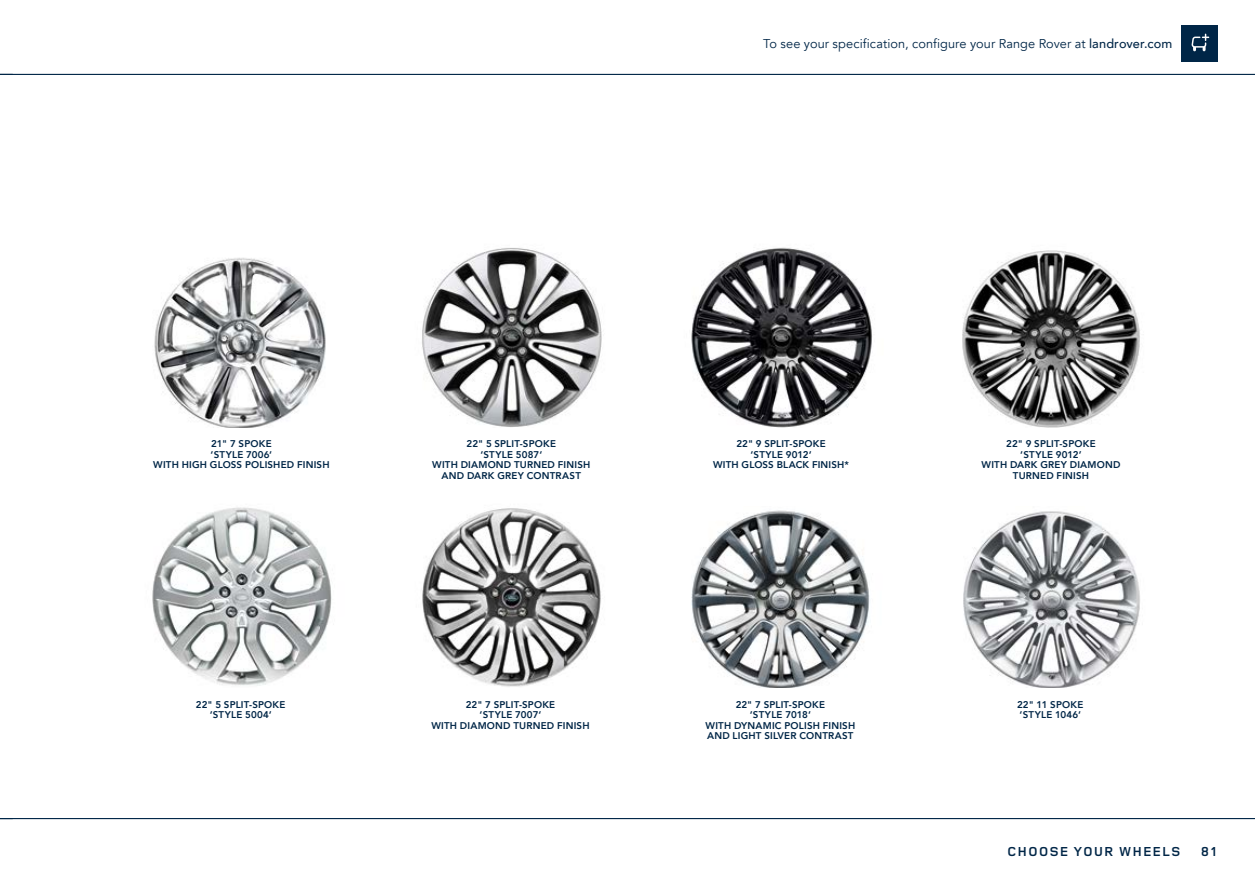
<style>
.page{position:relative;width:1255px;height:893px;background:#fff}
.page>*{position:absolute;margin:0;border:0;box-sizing:border-box;transform-origin:0 0}
.t1{font:700 13.5px "Land Rover Wide";letter-spacing:.015em;color:#002647}
.t2{font:12.75px "Avenir LT Com";letter-spacing:.01em;color:#002647}
.t3{font:800 9.75px/10.5px "Avenir LT Com";letter-spacing:.02em;color:#002647;text-align:center}
.s1{font-weight:500}
</style>
<div class="page">
<img style="left:154px;top:258px;width:172px;height:170px">
<img style="left:422px;top:248px;width:180px;height:179px">
<img style="left:422px;top:508px;width:179px;height:179px">
<img style="left:152px;top:507px;width:180px;height:179px">
<img style="left:691px;top:510px;width:179px;height:178px">
<img style="left:963px;top:511px;width:177px;height:177px">
<img style="left:962px;top:250px;width:178px;height:177px">
<img style="left:691px;top:247px;width:181px;height:180px">
<div style="left:1181px;top:25px;width:36px;height:37px;background:#002647"></div>
<svg style="left:1191px;top:34px;width:18px;height:17px"></svg>
<hr style="left:0;top:74px;width:1254px;height:1px;background:#002647">
<hr style="left:0;top:818px;width:1254px;height:1px;background:#002647">
<h2 class="t2" style="left:763px;top:36px;width:411px">To see your specification, configure your Range Rover at <span class="s1">landrover.com</span></h2>
<p class="t3" style="left:153px;top:439px;width:178px">21" 7 SPOKE<br>‘STYLE 7006‘<br>WITH HIGH GLOSS POLISHED FINISH</p>
<p class="t3" style="left:432px;top:439px;width:160px">22" 5 SPLIT-SPOKE<br>‘STYLE 5087‘<br>WITH DIAMOND TURNED FINISH<br>AND DARK GREY CONTRAST</p>
<p class="t3" style="left:713px;top:439px;width:137px">22" 9 SPLIT-SPOKE<br>‘STYLE 9012‘<br>WITH GLOSS BLACK FINISH*</p>
<p class="t3" style="left:981px;top:439px;width:140px">22" 9 SPLIT-SPOKE<br>‘STYLE 9012’<br>WITH DARK GREY DIAMOND<br>TURNED FINISH</p>
<p class="t3" style="left:196px;top:699px;width:91px">22" 5 SPLIT-SPOKE ‘STYLE 5004‘</p>
<p class="t3" style="left:431px;top:699px;width:160px">22" 7 SPLIT-SPOKE<br>‘STYLE 7007‘<br>WITH DIAMOND TURNED FINISH</p>
<p class="t3" style="left:705px;top:699px;width:151px">22" 7 SPLIT-SPOKE<br>‘STYLE 7018‘<br>WITH DYNAMIC POLISH FINISH<br>AND LIGHT SILVER CONTRAST</p>
<p class="t3" style="left:1017px;top:699px;width:68px;text-align:left">22" 11 SPOKE ‘STYLE 1046‘</p>
<h1 class="t1" style="left:1006px;top:842px;width:176px">CHOOSE YOUR WHEELS</h1>
<h1 class="t1" style="left:1200px;top:842px;width:19px">81</h1>
</div>
